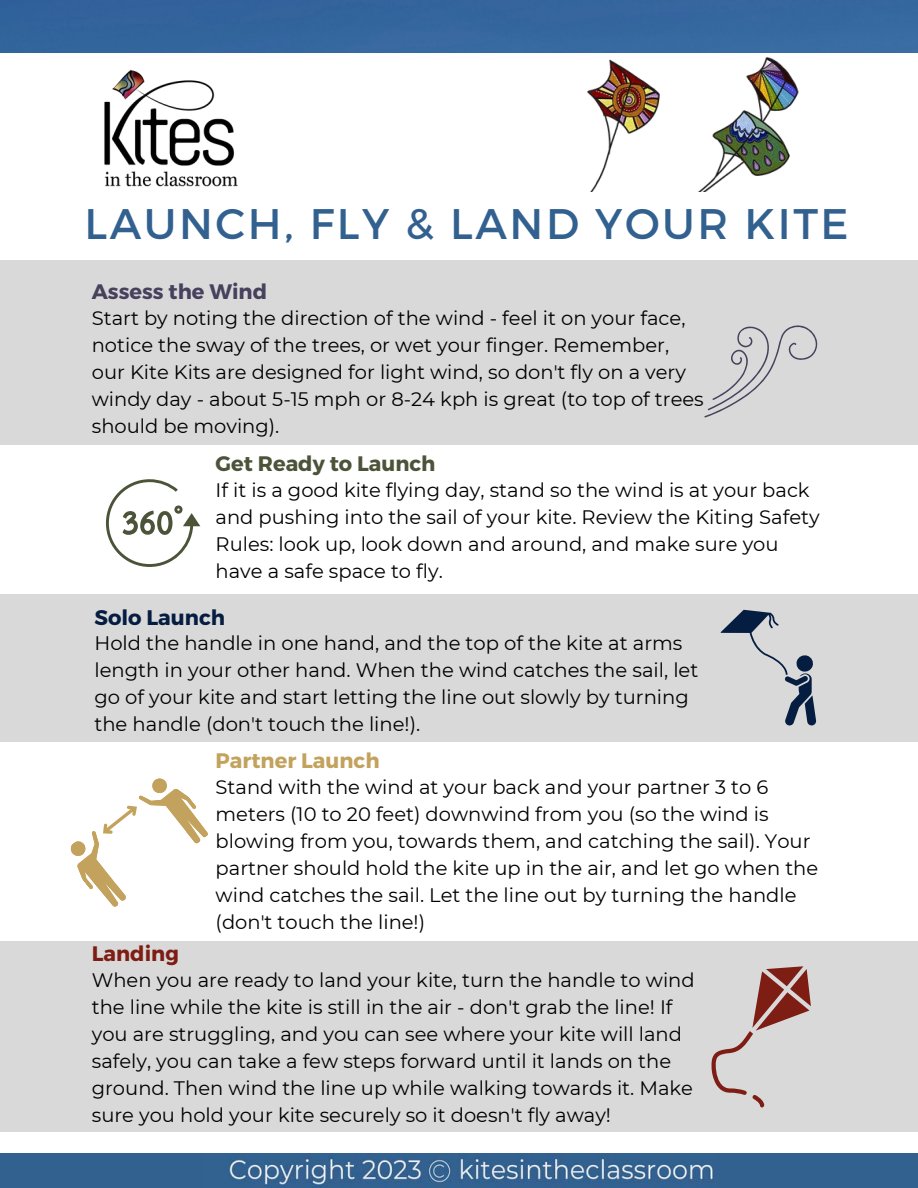
<style>
.page{position:relative;width:918px;height:1188px;background:#fff}
.page>*{position:absolute;margin:0;border:0;box-sizing:border-box;transform-origin:0 0}
.t1{font:42.75px "Montserrat";letter-spacing:.06em;color:#326190}
.t2{font:700 21px "Montserrat";color:#4b5438}
.t3{font:700 21px "Montserrat";color:#47415d}
.t4{font:700 21px "Montserrat";color:#c2a25c}
.t5{font:700 21px "Montserrat";color:#051d40}
.t6{font:700 21px "Montserrat";color:#7d1d14}
.t7{font:19.5px/27px "Montserrat";color:#000}
</style>
<div class="page">
<div style="left:0;top:594px;width:918px;height:147px;background:#d9d9d9"></div>
<div style="left:0;top:941px;width:918px;height:191px;background:#d9d9d9"></div>
<div style="left:0;top:260px;width:918px;height:184px;background:#d9d9d9"></div>
<svg style="left:704px;top:325px;width:114px;height:93px"></svg>
<svg style="left:106px;top:479px;width:94px;height:88px"></svg>
<svg style="left:70px;top:778px;width:138px;height:129px"></svg>
<svg style="left:711px;top:966px;width:100px;height:142px"></svg>
<svg style="left:721px;top:610px;width:95px;height:115px"></svg>
<img style="left:587px;top:57px;width:212px;height:134px">
<div style="left:0;top:1153px;width:918px;height:35px;background:#326190"></div>
<img style="left:229px;top:1153px;width:485px;height:35px">
<div style="left:0;top:0;width:918px;height:52px;background:#34669e"></div>
<img style="left:104px;top:69px;width:134px;height:118px">
<h1 class="t1" style="left:84px;top:196px;width:766px">LAUNCH, FLY &amp; LAND YOUR KITE</h1>
<p class="t3" style="left:92px;top:278px;width:177px">Assess the Wind</p>
<p class="t7" style="left:92px;top:304px;width:614px">Start by noting the direction of the wind - feel it on your face, notice the sway of the trees, or wet your finger. Remember, our Kite Kits are designed for light wind, so don't fly on a very windy day - about 5-15 mph or 8-24 kph is great (to top of trees should be moving).</p>
<p class="t2" style="left:216px;top:450px;width:221px">Get Ready to Launch</p>
<p class="t7" style="left:216px;top:476px;width:606px">If it is a good kite flying day, stand so the wind is at your back and pushing into the sail of your kite. Review the Kiting Safety Rules: look up, look down and around, and make sure you have a safe space to fly.</p>
<p class="t5" style="left:94px;top:603px;width:132px">Solo Launch</p>
<p class="t7" style="left:94px;top:630px;width:605px">Hold the handle in one hand, and the top of the kite at arms length in your other hand. When the wind catches the sail, let go of your kite and start letting the line out slowly by turning the handle (don't touch the line!).</p>
<p class="t4" style="left:216px;top:747px;width:165px">Partner Launch</p>
<p class="t7" style="left:216px;top:773px;width:604px">Stand with the wind at your back and your partner 3 to 6 meters (10 to 20 feet) downwind from you (so the wind is blowing from you, towards them, and catching the sail). Your partner should hold the kite up in the air, and let go when the wind catches the sail. Let the line out by turning the handle (don't touch the line!)</p>
<p class="t6" style="left:92px;top:940px;width:89px">Landing</p>
<p class="t7" style="left:92px;top:967px;width:604px">When you are ready to land your kite, turn the handle to wind the line while the kite is still in the air - don't grab the line! If you are struggling, and you can see where your kite will land safely, you can take a few steps forward until it lands on the ground. Then wind the line up while walking towards it. Make sure you hold your kite securely so it doesn't fly away!</p>
</div>
